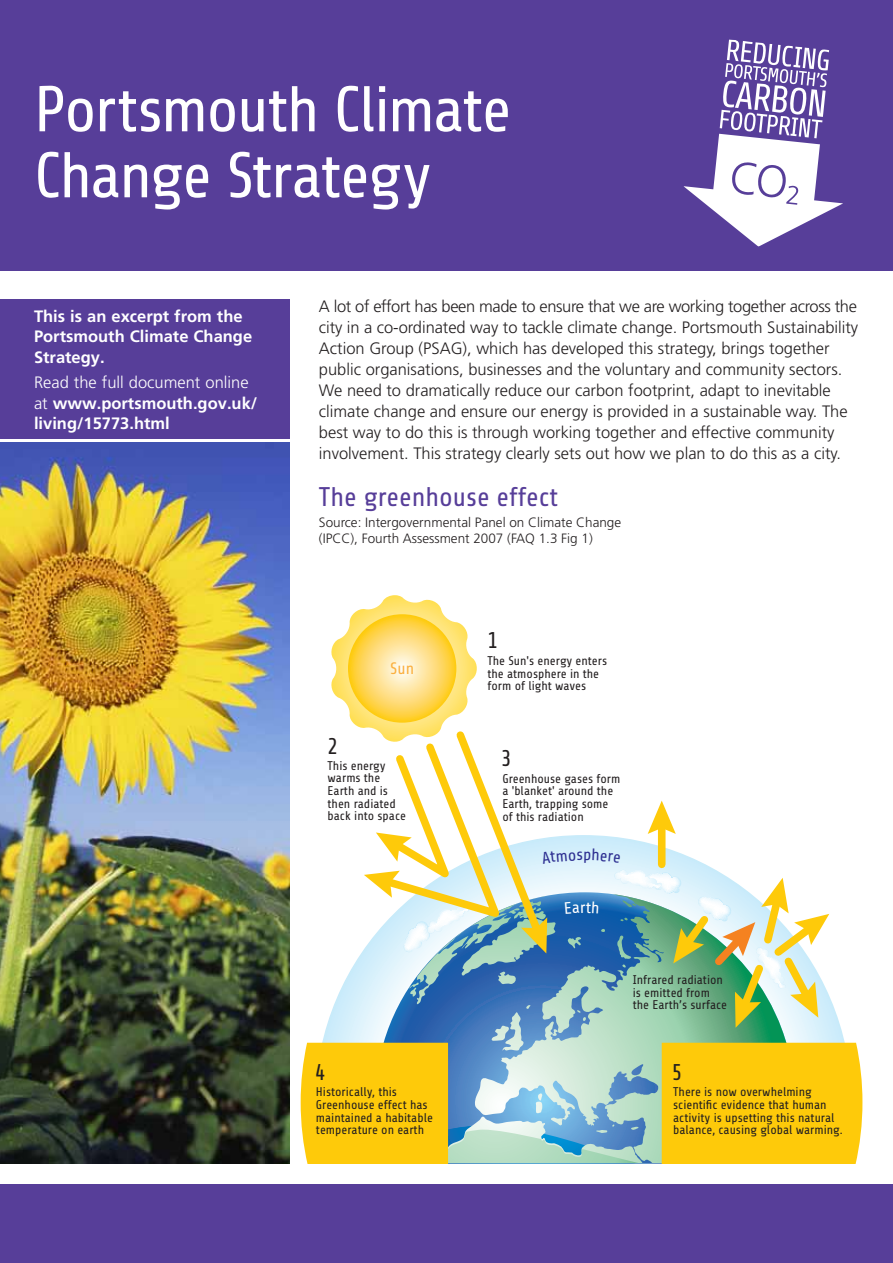
<style>
.page{position:relative;width:893px;height:1263px;background:#fff}
.page>*{position:absolute;margin:0;border:0;box-sizing:border-box;transform-origin:0 0}
.t1{font:64.5px/66px "Share";letter-spacing:-.03em;color:#fff}
.t2{font:27px "Share";color:#573e99}
.t3{font:22.8px "Share";color:#231f20}
.t4{font:16.65px "Share";color:#fbb03f}
.t5{font:300 16.5px/21px "Frutiger";color:#231f20}
.t6{font:700 16.5px/20.2px "Frutiger";color:#fff}
.t7{font:300 13.5px/16.5px "Frutiger";color:#231f20}
.t8{font:12.6px/12.6px "Share";color:#231f20}
.s1{font-weight:300}
</style>
<div class="page">
<div style="left:0;top:1184px;width:893px;height:79px;background:#573e99"></div>
<svg style="left:315px;top:914px;width:537px;height:129px"></svg>
<svg style="left:392px;top:1028px;width:389px;height:15px;background:#73aaae"></svg>
<svg style="left:301px;top:1043px;width:561px;height:120px;background:#d9c957"></svg>
<div style="left:0;top:0;width:893px;height:270px;background:#573e99"></div>
<img style="left:0;top:442px;width:289px;height:721px">
<div style="left:0;top:300px;width:289px;height:139px;background:#573e99"></div>
<svg style="left:683px;top:39px;width:160px;height:208px"></svg>
<svg style="left:329px;top:595px;width:500px;height:433px"></svg>
<h1 class="t1" style="left:34px;top:78px;width:479px">Portsmouth Climate<br>Change Strategy</h1>
<p class="t6" style="left:34px;top:306px;width:220px">This is an excerpt from the<br>Portsmouth Climate Change<br>Strategy.</p>
<p class="t6" style="left:34px;top:373px;width:225px"><span class="s1">Read the full document online at</span> www.portsmouth.gov.uk/ living/15773.html</p>
<p class="t5" style="left:319px;top:296px;width:541px">A lot of effort has been made to ensure that we are working together across the city in a co-ordinated way to tackle climate change. Portsmouth Sustainability Action Group (PSAG), which has developed this strategy, brings together public organisations, businesses and the voluntary and community sectors.<br>We need to dramatically reduce our carbon footprint, adapt to inevitable climate change and ensure our energy is provided in a sustainable way. The best way to do this is through working together and effective community involvement. This strategy clearly sets out how we plan to do this as a city.</p>
<h2 class="t2" style="left:319px;top:482px;width:241px">The greenhouse effect</h2>
<p class="t7" style="left:319px;top:514px;width:304px">Source: Intergovernmental Panel on Climate Change (IPCC), Fourth Assessment 2007 (FAQ 1.3 Fig 1)</p>
<h3 class="t3" style="left:487px;top:628px;width:12px">1</h3>
<p class="t4" style="left:390px;top:659px;width:25px">Sun</p>
<p class="t8" style="left:487px;top:655px;width:121px">The Sun's energy enters the atmosphere in the form of light waves</p>
<h3 class="t3" style="left:328px;top:733px;width:12px">2</h3>
<p class="t8" style="left:328px;top:759px;width:80px">This energy warms the<br>Earth and is then radiated back into space</p>
<h3 class="t3" style="left:501px;top:746px;width:12px">3</h3>
<p class="t8" style="left:502px;top:772px;width:119px">Greenhouse gases form a 'blanket' around the<br>Earth, trapping some of this radiation</p>
<h3 class="t3" style="left:315px;top:1060px;width:12px">4</h3>
<p class="t8" style="left:316px;top:1086px;width:118px">Historically, this<br>Greenhouse effect has maintained a habitable temperature on earth</p>
<p class="t8" style="left:633px;top:973px;width:96px">Infrared radiation is emitted from the Earth’s surface</p>
<h3 class="t3" style="left:672px;top:1060px;width:12px">5</h3>
<p class="t8" style="left:673px;top:1086px;width:171px">There is now overwhelming scientific evidence that human activity is upsetting this natural balance, causing global warming.</p>
</div>
